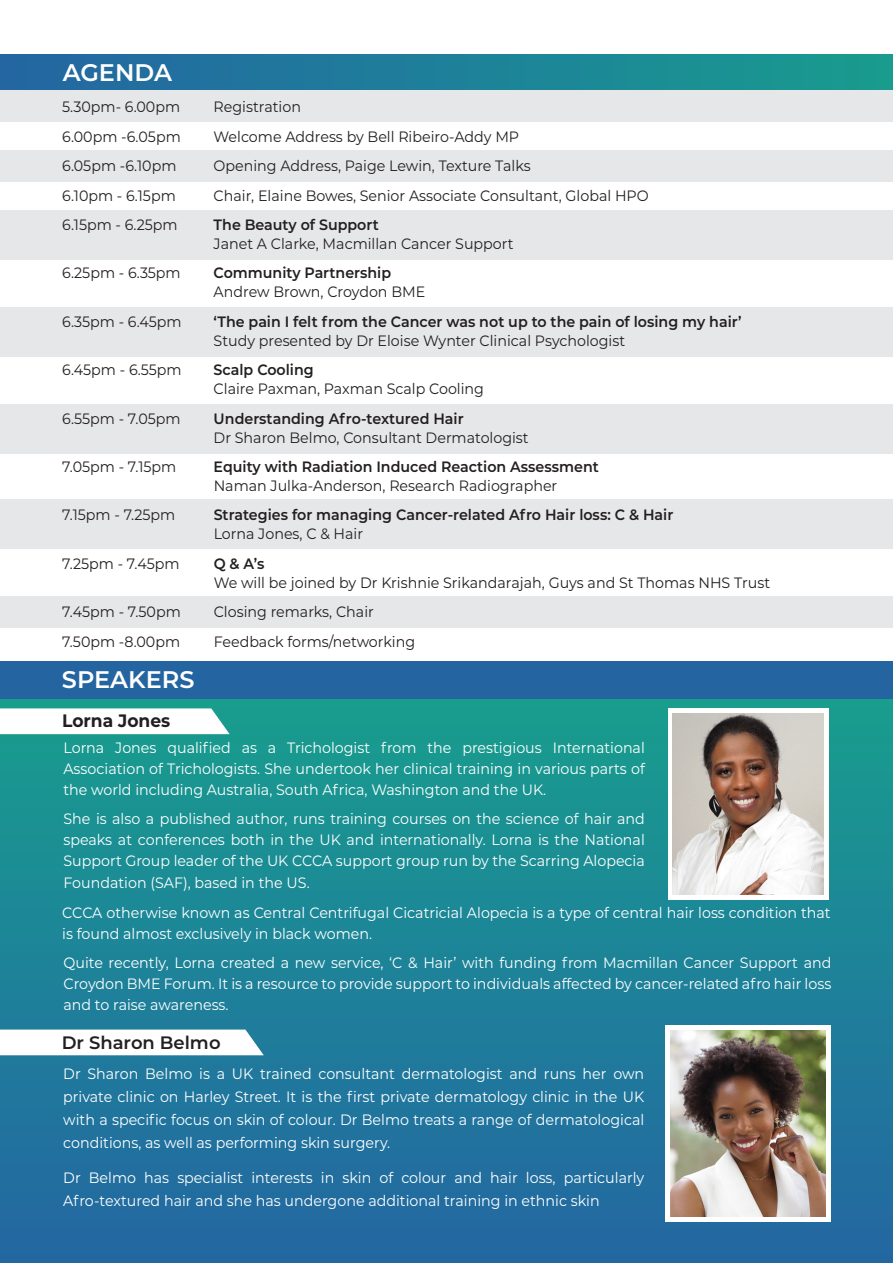
<style>
.page{position:relative;width:893px;height:1263px;background:#fff}
.page>*{position:absolute;margin:0;border:0;box-sizing:border-box;transform-origin:0 0}
.t1{font:600 24px "Montserrat";color:#fff}
.t2{font:600 18px "Montserrat";color:#231f20}
.t3{font:700 18px "Montserrat";color:#231f20;scale:.95 1}
.t4{font:15px/21px "Montserrat";color:#fff;text-align:justify;scale:.95 1}
.t5{font:15px "Montserrat";color:#231f20;scale:.95 1}
.t6{font:600 15px "Montserrat";color:#231f20;scale:.95 1}
</style>
<div class="page">
<div style="left:0;top:54px;width:893px;height:36px;background:linear-gradient(to right,#2465a3,#189c8f)"></div>
<div style="left:0;top:698px;width:893px;height:565px;background:linear-gradient(to bottom,#199e8e,#2366a2)"></div>
<div style="left:0;top:661px;width:893px;height:37px;background:#2465a1"></div>
<svg style="left:666px;top:1025px;width:165px;height:197px"></svg>
<img style="left:671px;top:1031px;width:154px;height:185px">
<svg style="left:668px;top:708px;width:160px;height:191px"></svg>
<img style="left:673px;top:713px;width:150px;height:181px">
<svg style="left:0;top:708px;width:230px;height:26px"></svg>
<svg style="left:0;top:1029px;width:264px;height:26px"></svg>
<div style="left:0;top:90px;width:893px;height:32px;background:#e6e7e8"></div>
<div style="left:0;top:151px;width:893px;height:31px;background:#e6e7e8"></div>
<div style="left:0;top:211px;width:893px;height:49px;background:#e6e7e8"></div>
<div style="left:0;top:308px;width:893px;height:49px;background:#e6e7e8"></div>
<div style="left:0;top:405px;width:893px;height:49px;background:#e6e7e8"></div>
<div style="left:0;top:499px;width:893px;height:49px;background:#e6e7e8"></div>
<div style="left:0;top:596px;width:893px;height:31px;background:#e6e7e8"></div>
<h1 class="t1" style="left:63px;top:56px;width:111px">AGENDA</h1>
<p class="t5" style="left:62px;top:97px;width:126px">5.30pm- 6.00pm</p>
<p class="t5" style="left:214px;top:97px;width:94px">Registration</p>
<p class="t5" style="left:62px;top:126px;width:126px">6.00pm -6.05pm</p>
<p class="t5" style="left:214px;top:126px;width:323px">Welcome Address by Bell Ribeiro-Addy MP</p>
<p class="t5" style="left:62px;top:156px;width:122px">6.05pm -6.10pm</p>
<p class="t5" style="left:214px;top:156px;width:335px">Opening Address, Paige Lewin, Texture Talks</p>
<p class="t5" style="left:62px;top:185px;width:121px">6.10pm - 6.15pm</p>
<p class="t5" style="left:214px;top:185px;width:460px">Chair, Elaine Bowes, Senior Associate Consultant, Global HPO</p>
<p class="t5" style="left:62px;top:214px;width:123px">6.15pm - 6.25pm</p>
<p class="t6" style="left:214px;top:214px;width:175px">The Beauty of Support</p>
<p class="t5" style="left:214px;top:233px;width:317px">Janet A Clarke, Macmillan Cancer Support</p>
<p class="t5" style="left:62px;top:263px;width:126px">6.25pm - 6.35pm</p>
<p class="t6" style="left:214px;top:262px;width:188px">Community Partnership</p>
<p class="t5" style="left:214px;top:282px;width:224px">Andrew Brown, Croydon BME</p>
<p class="t5" style="left:62px;top:311px;width:127px">6.35pm - 6.45pm</p>
<p class="t6" style="left:214px;top:311px;width:557px">‘The pain I felt from the Cancer was not up to the pain of losing my hair’</p>
<p class="t5" style="left:214px;top:330px;width:435px">Study presented by Dr Eloise Wynter Clinical Psychologist</p>
<p class="t5" style="left:62px;top:360px;width:127px">6.45pm - 6.55pm</p>
<p class="t6" style="left:214px;top:359px;width:107px">Scalp Cooling</p>
<p class="t5" style="left:214px;top:378px;width:286px">Claire Paxman, Paxman Scalp Cooling</p>
<p class="t5" style="left:62px;top:408px;width:126px">6.55pm - 7.05pm</p>
<p class="t6" style="left:214px;top:408px;width:265px">Understanding Afro-textured Hair</p>
<p class="t5" style="left:214px;top:427px;width:333px">Dr Sharon Belmo, Consultant Dermatologist</p>
<p class="t5" style="left:62px;top:456px;width:122px">7.05pm - 7.15pm</p>
<p class="t6" style="left:214px;top:456px;width:407px">Equity with Radiation Induced Reaction Assessment</p>
<p class="t5" style="left:214px;top:475px;width:363px">Naman Julka-Anderson, Research Radiographer</p>
<p class="t5" style="left:62px;top:505px;width:121px">7.15pm - 7.25pm</p>
<p class="t6" style="left:214px;top:504px;width:485px">Strategies for managing Cancer-related Afro Hair loss: C &amp; Hair</p>
<p class="t5" style="left:214px;top:524px;width:159px">Lorna Jones, C &amp; Hair</p>
<p class="t5" style="left:62px;top:553px;width:125px">7.25pm - 7.45pm</p>
<p class="t6" style="left:214px;top:553px;width:55px">Q &amp; A’s</p>
<p class="t5" style="left:214px;top:572px;width:587px">We will be joined by Dr Krishnie Srikandarajah, Guys and St Thomas NHS Trust</p>
<p class="t5" style="left:62px;top:601px;width:126px">7.45pm - 7.50pm</p>
<p class="t5" style="left:214px;top:601px;width:170px">Closing remarks, Chair</p>
<p class="t5" style="left:62px;top:631px;width:126px">7.50pm -8.00pm</p>
<p class="t5" style="left:214px;top:631px;width:214px">Feedback forms/networking</p>
<h1 class="t1" style="left:62px;top:663px;width:134px">SPEAKERS</h1>
<p class="t3" style="left:62px;top:708px;width:115px">Lorna Jones</p>
<p class="t4" style="left:64px;top:736px;width:613px">Lorna Jones qualified as a Trichologist from the prestigious International Association of Trichologists. She undertook her clinical training in various parts of the world including Australia, South Africa, Washington and the UK.</p>
<p class="t4" style="left:64px;top:808px;width:613px">She is also a published author, runs training courses on the science of hair and speaks at conferences both in the UK and internationally. Lorna is the National Support Group leader of the UK CCCA support group run by the Scarring Alopecia Foundation (SAF), based in the US.</p>
<p class="t4" style="left:62px;top:901px;width:810px">CCCA otherwise known as Central Centrifugal Cicatricial Alopecia is a type of central hair loss condition that is found almost exclusively in black women.</p>
<p class="t4" style="left:64px;top:952px;width:810px">Quite recently, Lorna created a new service, ‘C &amp; Hair’ with funding from Macmillan Cancer Support and Croydon BME Forum. It is a resource to provide support to individuals affected by cancer-related afro hair loss and to raise awareness.</p>
<p class="t2" style="left:62px;top:1029px;width:160px">Dr Sharon Belmo</p>
<p class="t4" style="left:63px;top:1061px;width:613px;line-height:23.1px">Dr Sharon Belmo is a UK trained consultant dermatologist and runs her own private clinic on Harley Street. It is the first private dermatology clinic in the UK with a specific focus on skin of colour. Dr Belmo treats a range of dermatological conditions, as well as performing skin surgery.</p>
<p class="t4" style="left:63px;top:1165px;width:613px;line-height:23.1px">Dr Belmo has specialist interests in skin of colour and hair loss, particularly<br>Afro-textured hair and she has undergone additional training in ethnic skin</p>
</div>
